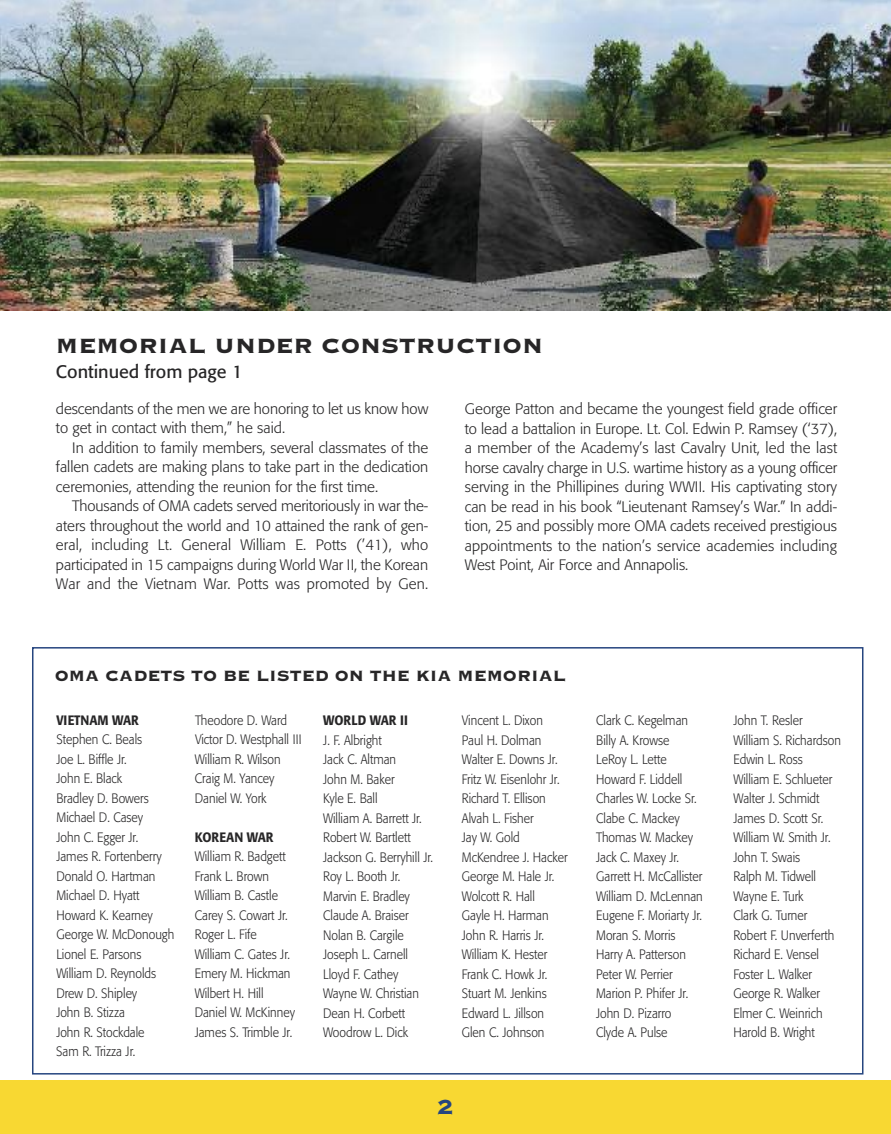
<style>
.page{position:relative;width:891px;height:1134px;background:#fff}
.page>*{position:absolute;margin:0;border:0;box-sizing:border-box;transform-origin:0 0}
.t1{font:27px "Copperplate Thirty Three BC";color:#272627}
.t2{font:27px "Copperplate Thirty Three BC";color:#26457f}
.t3{font:19.5px "Copperplate Thirty Three BC";color:#272627}
.t4{font:18px "Formata";color:#272627}
.t5{font:300 15px/19.5px "Formata";color:#272627;text-align:justify}
.t6{font:300 13.5px/19.5px "Formata";color:#272627;scale:.9 1}
.t7{font:500 13.5px "Formata";color:#272627;scale:.9 1}
</style>
<div class="page">
<div style="left:0;top:1080px;width:891px;height:54px;background:#f8d832"></div>
<img style="left:0;top:0;width:891px;height:310px">
<div style="left:32px;top:647px;width:831px;height:428px;border:2px solid #26457f"></div>
<h1 class="t1" style="left:56px;top:328px;width:489px">MEMORIAL UNDER CONSTRUCTION</h1>
<h3 class="t4" style="left:56px;top:364px;width:188px">Continued from page 1</h3>
<p class="t5" style="left:56px;top:400px;width:374px">descendants of the men we are honoring to let us know how to get in contact with them,” he said.</p>
<p class="t5" style="left:56px;top:439px;width:374px;text-indent:16px">In addition to family members, several classmates of the fallen cadets are making plans to take part in the dedication ceremonies, attending the reunion for the first time.</p>
<p class="t5" style="left:56px;top:497px;width:374px;text-indent:16px">Thousands of OMA cadets served meritoriously in war the&shy;aters throughout the world and 10 attained the rank of gen&shy;eral, including Lt. General William E. Potts (’41), who participated in 15 campaigns during World War II, the Korean War and the Vietnam War. Potts was promoted by Gen.</p>
<p class="t5" style="left:465px;top:400px;width:374px">George Patton and became the youngest field grade officer to lead a battalion in Europe. Lt. Col. Edwin P. Ramsey (‘37), a member of the Academy’s last Cavalry Unit, led the last horse cavalry charge in U.S. wartime history as a young officer serving in the Phillipines during WWII. His captivating story can be read in his book “Lieutenant Ramsey’s War.” In addi&shy;tion, 25 and possibly more OMA cadets received prestigious appointments to the nation’s service academies including West Point, Air Force and Annapolis.</p>
<h2 class="t3" style="left:55px;top:663px;width:512px">OMA CADETS TO BE LISTED ON THE KIA MEMORIAL</h2>
<p class="t6" style="left:195px;top:711px;width:120px">Theodore D. Ward<br>Victor D. Westphall III<br>William R. Wilson<br>Craig M. Yancey<br>Daniel W. York</p>
<p class="t7" style="left:195px;top:831px;width:89px">KOREAN WAR</p>
<p class="t6" style="left:195px;top:848px;width:113px">William R. Badgett<br>Frank L. Brown<br>William B. Castle<br>Carey S. Cowart Jr.<br>Roger L. Fife<br>William C. Gates Jr.<br>Emery M. Hickman<br>Wilbert H. Hill<br>Daniel W. McKinney<br>James S. Trimble Jr.</p>
<p class="t6" style="left:462px;top:712px;width:119px">Vincent L. Dixon<br>Paul H. Dolman<br>Walter E. Downs Jr.<br>Fritz W. Eisenlohr Jr.<br>Richard T. Ellison<br>Alvah L. Fisher<br>Jay W. Gold<br>McKendree J. Hacker<br>George M. Hale Jr.<br>Wolcott R. Hall<br>Gayle H. Harman<br>John R. Harris Jr.<br>William K. Hester<br>Frank C. Howk Jr.<br>Stuart M. Jenkins<br>Edward L. Jillson<br>Glen C. Johnson</p>
<p class="t6" style="left:596px;top:712px;width:120px">Clark C. Kegelman<br>Billy A. Krowse<br>LeRoy L. Lette<br>Howard F. Liddell<br>Charles W. Locke Sr.<br>Clabe C. Mackey<br>Thomas W. Mackey<br>Jack C. Maxey Jr.<br>Garrett H. McCallister<br>William D. McLennan<br>Eugene F. Moriarty Jr.<br>Moran S. Morris<br>Harry A. Patterson<br>Peter W. Perrier<br>Marion P. Phifer Jr.<br>John D. Pizarro<br>Clyde A. Pulse</p>
<p class="t6" style="left:733px;top:712px;width:121px">John T. Resler<br>William S. Richardson<br>Edwin L. Ross<br>William E. Schlueter<br>Walter J. Schmidt<br>James D. Scott Sr.<br>William W. Smith Jr.<br>John T. Swais<br>Ralph M. Tidwell<br>Wayne E. Turk<br>Clark G. Turner<br>Robert F. Unverferth<br>Richard E. Vensel<br>Foster L. Walker<br>George R. Walker<br>Elmer C. Weinrich<br>Harold B. Wright</p>
<p class="t7" style="left:57px;top:714px;width:93px">VIETNAM WAR</p>
<p class="t6" style="left:56px;top:731px;width:133px">Stephen C. Beals<br>Joe L. Biffle Jr.<br>John E. Black<br>Bradley D. Bowers<br>Michael D. Casey<br>John C. Egger Jr.<br>James R. Fortenberry<br>Donald O. Hartman<br>Michael D. Hyatt<br>Howard K. Kearney<br>George W. McDonough<br>Lionel E. Parsons<br>William D. Reynolds<br>Drew D. Shipley<br>John B. Stizza<br>John R. Stockdale<br>Sam R. Trizza Jr.</p>
<p class="t7" style="left:323px;top:715px;width:95px">WORLD WAR II</p>
<p class="t6" style="left:323px;top:731px;width:124px">J. F. Albright<br>Jack C. Altman<br>John M. Baker<br>Kyle E. Ball<br>William A. Barrett Jr.<br>Robert W. Bartlett<br>Jackson G. Berryhill Jr.<br>Roy L. Booth Jr.<br>Marvin E. Bradley<br>Claude A. Braiser<br>Nolan B. Cargile<br>Joseph L. Carnell<br>Lloyd F. Cathey<br>Wayne W. Christian<br>Dean H. Corbett<br>Woodrow L. Dick</p>
<h1 class="t2" style="left:437px;top:1089px;width:18px">2</h1>
</div>
